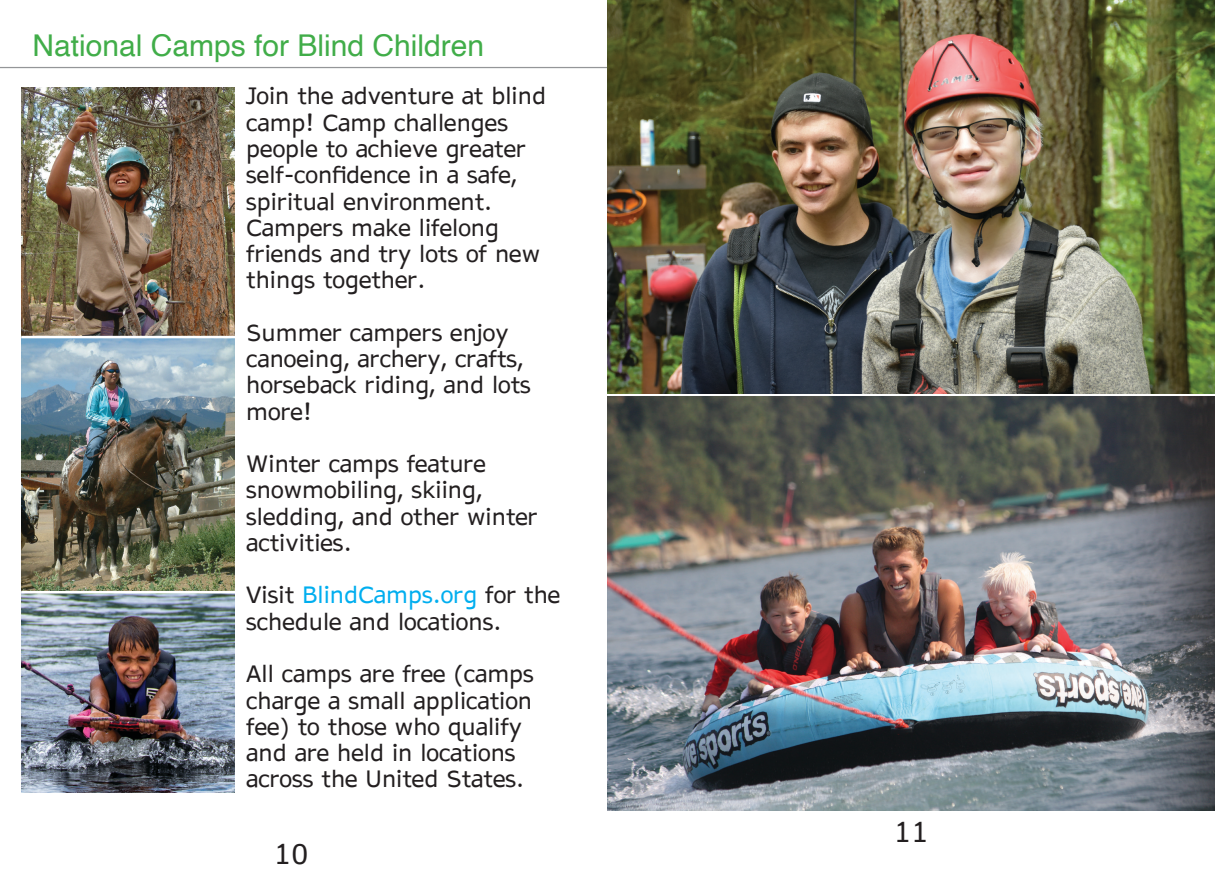
<style>
.page{position:relative;width:1215px;height:878px;background:#fff}
.page>*{position:absolute;margin:0;border:0;box-sizing:border-box;transform-origin:0 0}
._12_point{font:30px "Helvetica";color:#41ad49}
.Body_text{font:27.5px "AP Hont";color:#231f20}
.Body_text-2{font:22.5px/26.2px "AP Hont";color:#231f20}
.s1{color:#00aeef}
</style>
<div class="page">
<hr style="left:0;top:67px;width:608px;height:1px;background:#949698">
<img style="left:21px;top:88px;width:214px;height:704px">
<hr style="left:21px;top:336px;width:214px;height:2px;background:#fff">
<hr style="left:21px;top:591px;width:214px;height:2px;background:#fff">
<img style="left:608px;top:0;width:607px;height:394px">
<img style="left:608px;top:396px;width:607px;height:414px">
<p class="_12_point" style="left:32px;top:23px;width:453px">National Camps for Blind Children</p>
<p class="Body_text-2" style="left:246px;top:83px;width:301px">Join the adventure at blind camp! Camp challenges people to achieve greater self-confidence in a safe, spiritual environment.<br>Campers make lifelong friends and try lots of new things together.</p>
<p class="Body_text-2" style="left:246px;top:319px;width:286px">Summer campers enjoy canoeing, archery, crafts, horseback riding, and lots more!</p>
<p class="Body_text-2" style="left:246px;top:450px;width:293px">Winter camps feature snowmobiling, skiing, sledding, and other winter activities.</p>
<p class="Body_text-2" style="left:246px;top:582px;width:316px">Visit <span class="s1">BlindCamps.org</span> for the schedule and locations.</p>
<p class="Body_text-2" style="left:246px;top:660px;width:289px;text-align:justify">All camps are free (camps charge a small application fee) to those who qualify</p>
<p class="Body_text-2" style="left:246px;top:739px;width:280px">and are held in locations across the United States.</p>
<p class="Body_text" style="left:274px;top:834px;width:36px">10</p>
<p class="Body_text" style="left:894px;top:812px;width:36px">11</p>
</div>
